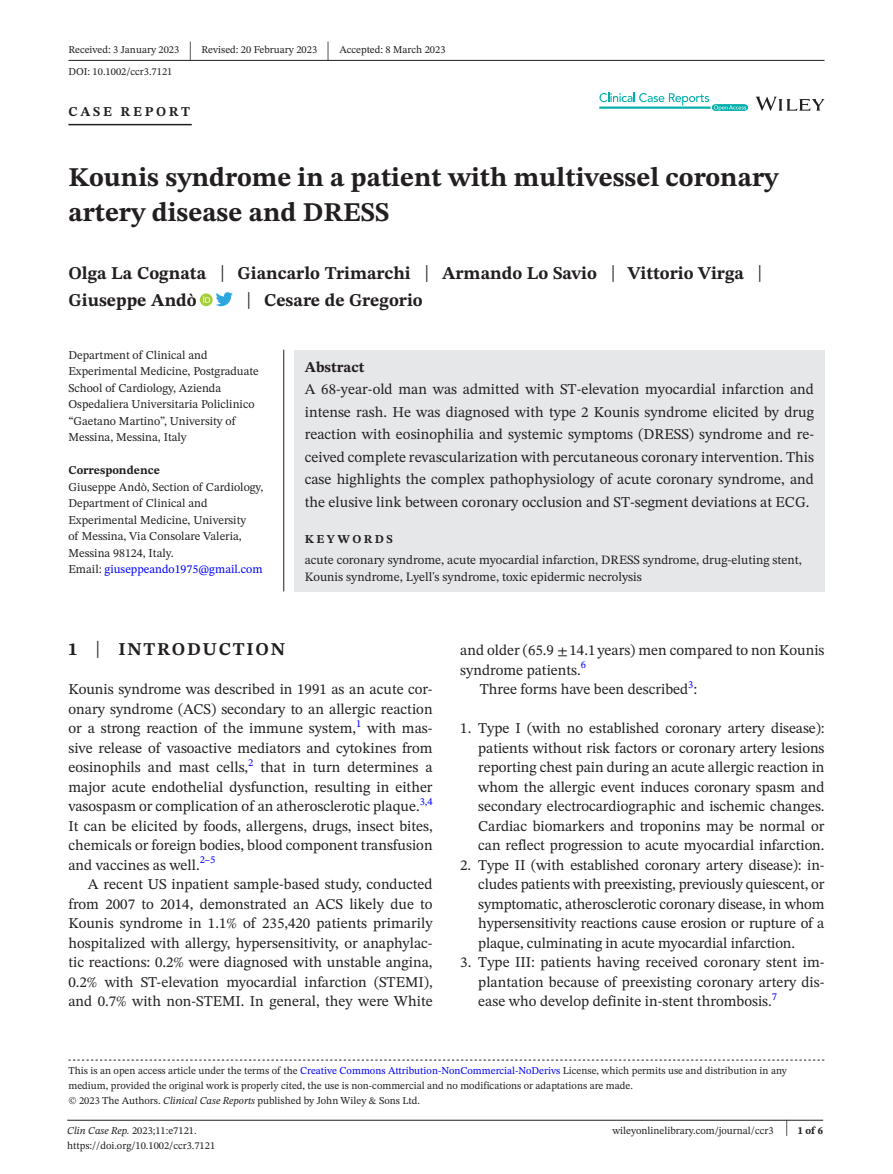
<style>
.page{position:relative;width:893px;height:1174px;background:#fff}
.page>*{position:absolute;margin:0;border:0;box-sizing:border-box;transform-origin:0 0}
.t1{font:700 27px/34.5px "STIX Two Text";color:#231f20}
.t2{font:25.65px "STIX Two Text";color:#231f20;scale:.49 1}
.t3{font:700 18px/27px "STIX Two Text";color:#231f20}
.t4{font:700 18px "STIX Two Text";letter-spacing:.1em;color:#231f20}
.t5{font:15px/19.5px "STIX Two Text";color:#231f20;text-align:justify}
.t6{font:700 15px "STIX Two Text";color:#231f20}
.t7{font:700 13.5px "STIX Two Text";letter-spacing:.2em;color:#231f20}
.t8{font:12.75px/17.2px "STIX Two Text";color:#231f20}
.t9{font:12px/16.5px "STIX Two Text";color:#231f20}
.t10{font:700 12px "STIX Two Text";color:#231f20}
.t11{font:700 12px "STIX Two Text";letter-spacing:.2em;color:#231f20}
.t12{font:10.5px/15px "STIX Two Text";color:#231f20}
.t13{font:10.5px "STIX Two Text";color:#00f}
.t14{font:700 10.5px "STIX Two Text";color:#231f20}
.s1{font-weight:400;font-size:23.4px}
.s2{color:#00f}
.s3{font-weight:400;font-size:23.7px}
.s4{font-family:"STIX"}
.s5{font-style:italic}
.s6{font-weight:400;font-size:22.2px}
</style>
<div class="page">
<hr style="left:67px;top:1119px;width:756px;height:1px;background:#231f20">
<svg style="left:756px;top:97px;width:68px;height:14px"></svg>
<svg style="left:599px;top:93px;width:149px;height:18px"></svg>
<hr style="left:68px;top:60px;width:756px;height:1px;background:#231f20">
<hr style="left:68px;top:124px;width:124px;height:1px;background:#231f20">
<svg style="left:200px;top:293px;width:13px;height:13px"></svg>
<svg style="left:203px;top:296px;width:7px;height:7px"></svg>
<svg style="left:216px;top:292px;width:17px;height:14px"></svg>
<svg style="left:68px;top:1059px;width:756px;height:1px"></svg>
<div style="left:294px;top:350px;width:530px;height:241px;background:#e6e7e9"></div>
<hr style="left:283px;top:350px;width:1px;height:241px;background:#231f20">
<p class="t12" style="left:68px;top:42px;width:112px">Received: 3 January 2023</p>
<h2 class="t2" style="left:189px;top:32px;width:8px">|</h2>
<p class="t12" style="left:202px;top:42px;width:117px">Revised: 20 February 2023</p>
<h2 class="t2" style="left:327px;top:32px;width:8px">|</h2>
<p class="t12" style="left:339px;top:42px;width:108px">Accepted: 8 March 2023</p>
<p class="t12" style="left:68px;top:64px;width:105px">DOI: 10.1002/ccr3.7121</p>
<p class="t7" style="left:68px;top:101px;width:123px">CASE REPORT</p>
<h1 class="t1" style="left:68px;top:161px;width:711px">Kounis syndrome in a patient with multivessel coronary artery disease and DRESS</h1>
<p class="t3" style="left:68px;top:260px;width:695px">Olga La Cognata <span class="s1">|</span> Giancarlo Trimarchi <span class="s1">|</span> Armando Lo Savio <span class="s1">|</span> Vittorio Virga <span class="s1">|<br></span>Giuseppe Andò</p>
<p class="t3" style="left:247px;top:287px;width:178px"><span class="s1">|</span> Cesare de Gregorio</p>
<p class="t9" style="left:68px;top:346px;width:192px">Department of Clinical and<br>Experimental Medicine, Postgraduate<br>School of Cardiology, Azienda<br>Ospedaliera Universitaria Policlinico “Gaetano Martino”, University of<br>Messina, Messina, Italy</p>
<p class="t10" style="left:68px;top:462px;width:93px">Correspondence</p>
<p class="t9" style="left:68px;top:478px;width:197px">Giuseppe Andò, Section of Cardiology, Department of Clinical and Experimental Medicine, University<br>of Messina, Via Consolare Valeria, Messina 98124, Italy.<br>Email: <span class="s2">giuseppeando1975@gmail.com</span></p>
<p class="t6" style="left:305px;top:356px;width:61px">Abstract</p>
<p class="t5" style="left:305px;top:378px;width:511px;line-height:22.5px">A 68-year-old man was admitted with ST-elevation myocardial infarction and intense rash. He was diagnosed with type 2 Kounis syndrome elicited by drug reaction with eosinophilia and systemic symptoms (DRESS) syndrome and re&shy;ceived complete revascularization with percutaneous coronary intervention. This case highlights the complex pathophysiology of acute coronary syndrome, and the elusive link between coronary occlusion and ST-segment deviations at ECG.</p>
<p class="t11" style="left:305px;top:530px;width:90px">KEYWORDS</p>
<p class="t8" style="left:305px;top:551px;width:499px">acute coronary syndrome, acute myocardial infarction, DRESS syndrome, drug-eluting stent,<br>Kounis syndrome, Lyell's syndrome, toxic epidermic necrolysis</p>
<p class="t4" style="left:68px;top:636px;width:218px">1 <span class="s3">|</span> INTRODUCTION</p>
<p class="t5" style="left:68px;top:679px;width:366px">Kounis syndrome was described in 1991 as an acute cor&shy;onary syndrome (ACS) secondary to an allergic reaction or a strong reaction of the immune system,</p>
<p class="t13" style="left:356px;top:715px;width:7px">1</p>
<p class="t5" style="left:68px;top:718px;width:366px;text-indent:299px">with mas&shy;sive release of vasoactive mediators and cytokines from eosinophils and mast cells,</p>
<p class="t13" style="left:248px;top:754px;width:7px">2</p>
<p class="t5" style="left:68px;top:757px;width:366px;text-indent:192px">that in turn determines a major acute endothelial dysfunction, resulting in either vasospasm or complication of an atherosclerotic plaque.</p>
<p class="t13" style="left:420px;top:793px;width:14px">3,4</p>
<p class="t5" style="left:68px;top:816px;width:366px">It can be elicited by foods, allergens, drugs, insect bites, chemicals or foreign bodies, blood component transfusion and vaccines as well.</p>
<p class="t13" style="left:200px;top:852px;width:17px">2–5</p>
<p class="t5" style="left:68px;top:874px;width:366px;text-indent:20px">A recent US inpatient sample-based study, conducted from 2007 to 2014, demonstrated an ACS likely due to Kounis syndrome in 1.1% of 235,420 patients primarily hospitalized with allergy, hypersensitivity, or anaphylac&shy;tic reactions: 0.2% were diagnosed with unstable angina, 0.2% with ST-elevation myocardial infarction (STEMI), and 0.7% with non-STEMI. In general, they were White</p>
<p class="t5" style="left:460px;top:640px;width:366px">and older (65.9 <span class="s4">±</span>14.1 years) men compared to non Kounis syndrome patients.</p>
<p class="t13" style="left:581px;top:657px;width:7px">6</p>
<p class="t5" style="left:480px;top:679px;width:219px">Three forms have been described :</p>
<p class="t13" style="left:688px;top:676px;width:7px">3</p>
<p class="t5" style="left:478px;top:718px;width:348px;text-indent:-18px">1. Type I (with no established coronary artery disease): patients without risk factors or coronary artery lesions reporting chest pain during an acute allergic reaction in whom the allergic event induces coronary spasm and secondary electrocardiographic and ischemic changes.<br>Cardiac biomarkers and troponins may be normal or can reflect progression to acute myocardial infarction.</p>
<p class="t5" style="left:478px;top:855px;width:348px;text-indent:-18px">2. Type II (with established coronary artery disease): in&shy;cludes patients with preexisting, previously quiescent, or symptomatic, atherosclerotic coronary disease, in whom hypersensitivity reactions cause erosion or rupture of a plaque, culminating in acute myocardial infarction.</p>
<p class="t5" style="left:478px;top:952px;width:348px;text-indent:-18px">3. Type III: patients having received coronary stent im&shy;plantation because of preexisting coronary artery dis&shy;ease who develop definite in-stent thrombosis.</p>
<p class="t13" style="left:772px;top:988px;width:7px">7</p>
<p class="t12" style="left:68px;top:1063px;width:720px">This is an open access article under the terms of the <span class="s2">Creative Commons Attribution-NonCommercial-NoDerivs</span> License, which permits use and distribution in any medium, provided the original work is properly cited, the use is non-commercial and no modifications or adaptations are made.<br>© 2023 The Authors. <span class="s5">Clinical Case Reports</span> published by John Wiley &amp; Sons Ltd.</p>
<p class="t12" style="left:67px;top:1123px;width:131px"><span class="s5">Clin Case Rep.</span> 2023;11:e7121.</p>
<p class="t14" style="left:785px;top:1123px;width:39px"><span class="s6">|</span> 1 of 6</p>
<p class="t12" style="left:67px;top:1138px;width:150px">https://doi.org/10.1002/ccr3.7121</p>
<p class="t12" style="left:612px;top:1123px;width:163px">wileyonlinelibrary.com/journal/ccr3</p>
</div>
